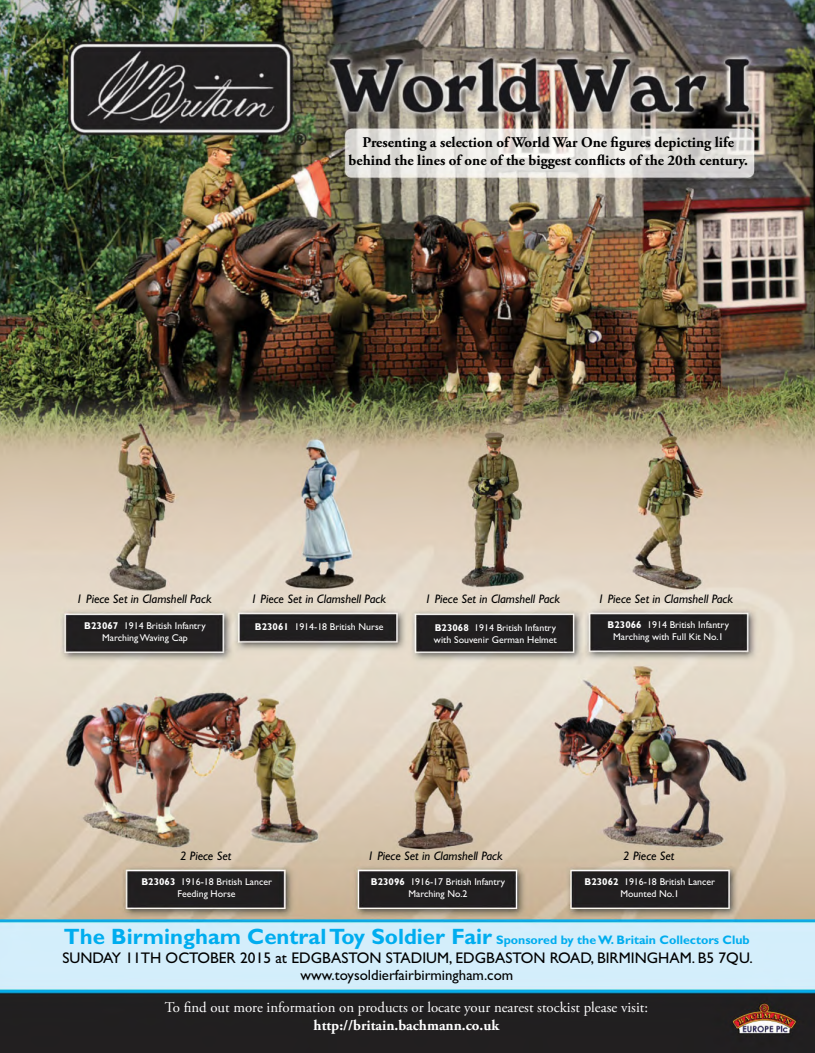
<style>
.page{position:relative;width:815px;height:1053px;background:#fff}
.page>*{position:absolute;margin:0;border:0;box-sizing:border-box;transform-origin:0 0}
.t1{font:15.38px "Gill Sans";color:#000}
.t2{font:700 14.75px/17.8px "Adobe Garamond Pro";color:#000;text-align:center}
.t3{font:14.75px "Adobe Garamond Pro";color:#fff}
.t4{font:14.75px "Gill Sans";color:#000}
.t5{font:700 14.75px "Adobe Garamond Pro";color:#fff}
.t6{font:italic 12.38px "Gill Sans";color:#000}
.t7{font:700 12.38px "Gill Sans";color:#00adef}
.t8{font:9.88px/11.9px "Gill Sans";color:#fff;text-align:center}
.s1{font-weight:700}
.s2{font-size:22.25px}
</style>
<div class="page">
<img style="left:0;top:0;width:815px;height:1052px">
<h2 class="t2" style="left:349px;top:136px;width:401px">Presenting a selection of World War One figures depicting life behind the lines of one of the biggest conflicts of the 20th century.</h2>
<p class="t6" style="left:76px;top:591px;width:137px">1 Piece Set in Clamshell Pack</p>
<p class="t6" style="left:251px;top:591px;width:137px">1 Piece Set in Clamshell Pack</p>
<p class="t6" style="left:425px;top:591px;width:137px">1 Piece Set in Clamshell Pack</p>
<p class="t6" style="left:598px;top:592px;width:137px">1 Piece Set in Clamshell Pack</p>
<p class="t8" style="left:255px;top:621px;width:130px"><span class="s1">B23061</span> 1914-18 British Nurse</p>
<p class="t8" style="left:608px;top:620px;width:123px"><span class="s1">B23066</span> 1914 British Infantry<br>Marching with Full Kit No.1</p>
<p class="t8" style="left:84px;top:621px;width:123px"><span class="s1">B23067</span> 1914 British Infantry<br>Marching Waving Cap</p>
<p class="t8" style="left:434px;top:622px;width:124px;text-align:left"><span class="s1">B23068</span> 1914 British Infantry with Souvenir German Helmet</p>
<p class="t6" style="left:180px;top:848px;width:53px">2 Piece Set</p>
<p class="t6" style="left:368px;top:848px;width:137px">1 Piece Set in Clamshell Pack</p>
<p class="t6" style="left:623px;top:848px;width:53px">2 Piece Set</p>
<p class="t8" style="left:141px;top:876px;width:132px"><span class="s1">B23063</span> 1916-18 British Lancer<br>Feeding Horse</p>
<p class="t8" style="left:371px;top:876px;width:136px"><span class="s1">B23096</span> 1916-17 British Infantry<br>Marching No.2</p>
<p class="t8" style="left:584px;top:876px;width:132px"><span class="s1">B23062</span> 1916-18 British Lancer<br>Mounted No.1</p>
<p class="t7" style="left:64px;top:935px;width:687px"><span class="s2">The Birmingham Central Toy Soldier Fair</span> Sponsored by the W. Britain Collectors Club</p>
<h1 class="t1" style="left:62px;top:952px;width:692px">SUNDAY 11TH OCTOBER 2015 at EDGBASTON STADIUM, EDGBASTON ROAD, BIRMINGHAM. B5 7QU.</h1>
<h2 class="t4" style="left:300px;top:970px;width:214px">www.toysoldierfairbirmingham.com</h2>
<h2 class="t3" style="left:165px;top:998px;width:485px">To find out more information on products or locate your nearest stockist please visit:</h2>
<h2 class="t5" style="left:314px;top:1019px;width:187px">http://britain.bachmann.co.uk</h2>
</div>
